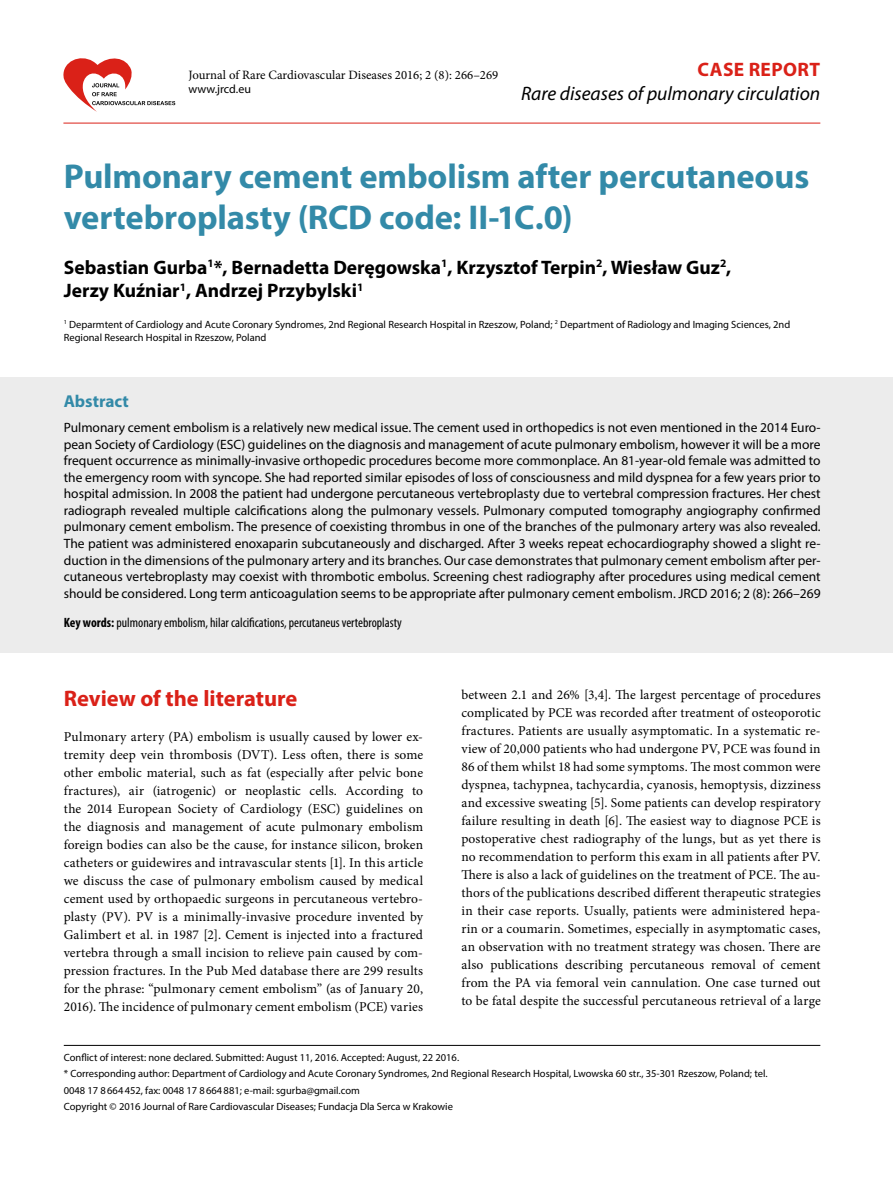
<style>
.page{position:relative;width:893px;height:1191px;background:#fff}
.page>*{position:absolute;margin:0;border:0;box-sizing:border-box;transform-origin:0 0}
.t1{font:700 34.5px/41.4px "Myriad Pro";letter-spacing:-.005em;color:#338aa8}
.t2{font:700 22.5px "Myriad Pro";color:#da2118}
.t3{font:700 19.5px/23.4px "Myriad Pro";color:#000}
.t4{font:italic 19.5px "Myriad Pro";color:#000}
.t5{font:700 19.5px "Myriad Pro";letter-spacing:.02em;color:#da2118}
.t6{font:700 17.25px "Myriad Pro";color:#338aa8}
.t7{font:13.5px/18px "Minion Pro";letter-spacing:.01em;color:#000;text-align:justify}
.t8{font:13.5px/16.5px "Myriad Pro";color:#000;text-align:justify}
.t9{font:condensed 13.5px "Myriad Pro";color:#000}
.t10{font:12.75px "Minion Pro";color:#000}
.t11{font:12px "Myriad Pro";color:#000}
.t12{font:10.5px/16.5px "Myriad Pro";color:#000}
.s1{font-weight:700}
</style>
<div class="page">
<hr style="left:63px;top:123px;width:757px;height:1px;background:#da2118">
<svg style="left:63px;top:58px;width:112px;height:54px"></svg>
<hr style="left:64px;top:1045px;width:756px;height:1px;background:#000">
<div style="left:0;top:377px;width:893px;height:275px;background:#ececec"></div>
<p class="t10" style="left:188px;top:66px;width:311px">Journal of Rare Cardiovascular Diseases 2016; 2 (8): 266–269</p>
<p class="t11" style="left:188px;top:81px;width:64px">www.jrcd.eu</p>
<h3 class="t5" style="left:698px;top:57px;width:124px">CASE REPORT</h3>
<h3 class="t4" style="left:521px;top:81px;width:301px">Rare diseases of pulmonary circulation</h3>
<h1 class="t1" style="left:64px;top:154px;width:747px">Pulmonary cement embolism after percutaneous vertebroplasty (RCD code: II‑1C.0)</h1>
<h3 class="t3" style="left:64px;top:255px;width:669px">Sebastian Gurba<sup>1</sup>*, Bernadetta Deręgowska<sup>1</sup>, Krzysztof Terpin<sup>2</sup>, Wiesław Guz<sup>2</sup>,<br>Jerzy Kuźniar<sup>1</sup>, Andrzej Przybylski<sup>1</sup></h3>
<p class="t12" style="left:64px;top:317px;width:728px;line-height:13.5px"><sup>1</sup> Deparmtent of Cardiology and Acute Coronary Syndromes, 2nd Regional Research Hospital in Rzeszow, Poland; <sup>2</sup> Department of Radiology and Imaging Sciences, 2nd<br>Regional Research Hospital in Rzeszow, Poland</p>
<p class="t6" style="left:64px;top:390px;width:67px">Abstract</p>
<p class="t8" style="left:64px;top:419px;width:758px">Pulmonary cement embolism is a relatively new medical issue. The cement used in orthopedics is not even mentioned in the 2014 Euro&shy;pean Society of Cardiology (ESC) guidelines on the diagnosis and management of acute pulmonary embolism, however it will be a more frequent occurrence as minimally‑invasive orthopedic procedures become more commonplace. An 81‑year‑old female was admitted to the emergency room with syncope. She had reported similar episodes of loss of consciousness and mild dyspnea for a few years prior to hospital admission. In 2008 the patient had undergone percutaneous vertebroplasty due to vertebral compression fractures. Her chest radiograph revealed multiple calcifications along the pulmonary vessels. Pulmonary computed tomography angiography confirmed pulmonary cement embolism. The presence of coexisting thrombus in one of the branches of the pulmonary artery was also revealed.<br>The patient was administered enoxaparin subcutaneously and discharged. After 3 weeks repeat echocardiography showed a slight re&shy;duction in the dimensions of the pulmonary artery and its branches. Our case demonstrates that pulmonary cement embolism after per&shy;cutaneous vertebroplasty may coexist with thrombotic embolus. Screening chest radiography after procedures using medical cement should be considered. Long term anticoagulation seems to be appropriate after pulmonary cement embolism. JRCD 2016; 2 (8): 266–269</p>
<p class="t9" style="left:64px;top:614px;width:340px"><span class="s1">Key words:</span> pulmonary embolism, hilar calcifications, percutaneus vertebroplasty</p>
<h2 class="t2" style="left:64px;top:683px;width:235px">Review of the literature</h2>
<p class="t7" style="left:64px;top:727px;width:361px">Pulmonary artery (PA) embolism is usually caused by lower ex‑ tremity deep vein thrombosis (DVT). Less often, there is some other embolic material, such as fat (especially after pelvic bone fractures), air (iatrogenic) or neoplastic cells. According to the 2014 European Society of Cardiology (ESC) guidelines on the diagnosis and management of acute pulmonary embolism foreign bodies can also be the cause, for instance silicon, broken catheters or guidewires and intravascular stents [1]. In this article we discuss the case of pulmonary embolism caused by medical cement used by orthopaedic surgeons in percutaneous vertebro‑ plasty (PV). PV is a minimally‑invasive procedure invented by Galimbert et al. in 1987 [2]. Cement is injected into a fractured vertebra through a small incision to relieve pain caused by com‑ pression fractures. In the Pub Med database there are 299 results for the phrase: “pulmonary cement embolism” (as of January 20, 2016). The incidence of pulmonary cement embolism (PCE) varies</p>
<p class="t7" style="left:461px;top:685px;width:361px">between 2.1 and 26% [3,4]. The largest percentage of procedures complicated by PCE was recorded after treatment of osteoporotic fractures. Patients are usually asymptomatic. In a systematic re‑ view of 20,000 patients who had undergone PV, PCE was found in 86 of them whilst 18 had some symptoms. The most common were dyspnea, tachypnea, tachycardia, cyanosis, hemoptysis, dizziness and excessive sweating [5]. Some patients can develop respiratory failure resulting in death [6]. The easiest way to diagnose PCE is postoperative chest radiography of the lungs, but as yet there is no recommendation to perform this exam in all patients after PV.<br>There is also a lack of guidelines on the treatment of PCE. The au‑ thors of the publications described different therapeutic strategies in their case reports. Usually, patients were administered hepa‑ rin or a coumarin. Sometimes, especially in asymptomatic cases, an observation with no treatment strategy was chosen. There are also publications describing percutaneous removal of cement from the PA via femoral vein cannulation. One case turned out to be fatal despite the successful percutaneous retrieval of a large</p>
<p class="t12" style="left:64px;top:1048px;width:705px">Conflict of interest: none declared. Submitted: August 11, 2016. Accepted: August, 22 2016.<br>* Corresponding author: Department of Cardiology and Acute Coronary Syndromes, 2nd Regional Research Hospital, Lwowska 60 str., 35-301 Rzeszow, Poland; tel.<br>0048 17 8664452, fax: 0048 17 8664881; e‑mail: sgurba@gmail.com<br>Copyright © 2016 Journal of Rare Cardiovascular Diseases; Fundacja Dla Serca w Krakowie</p>
</div>
